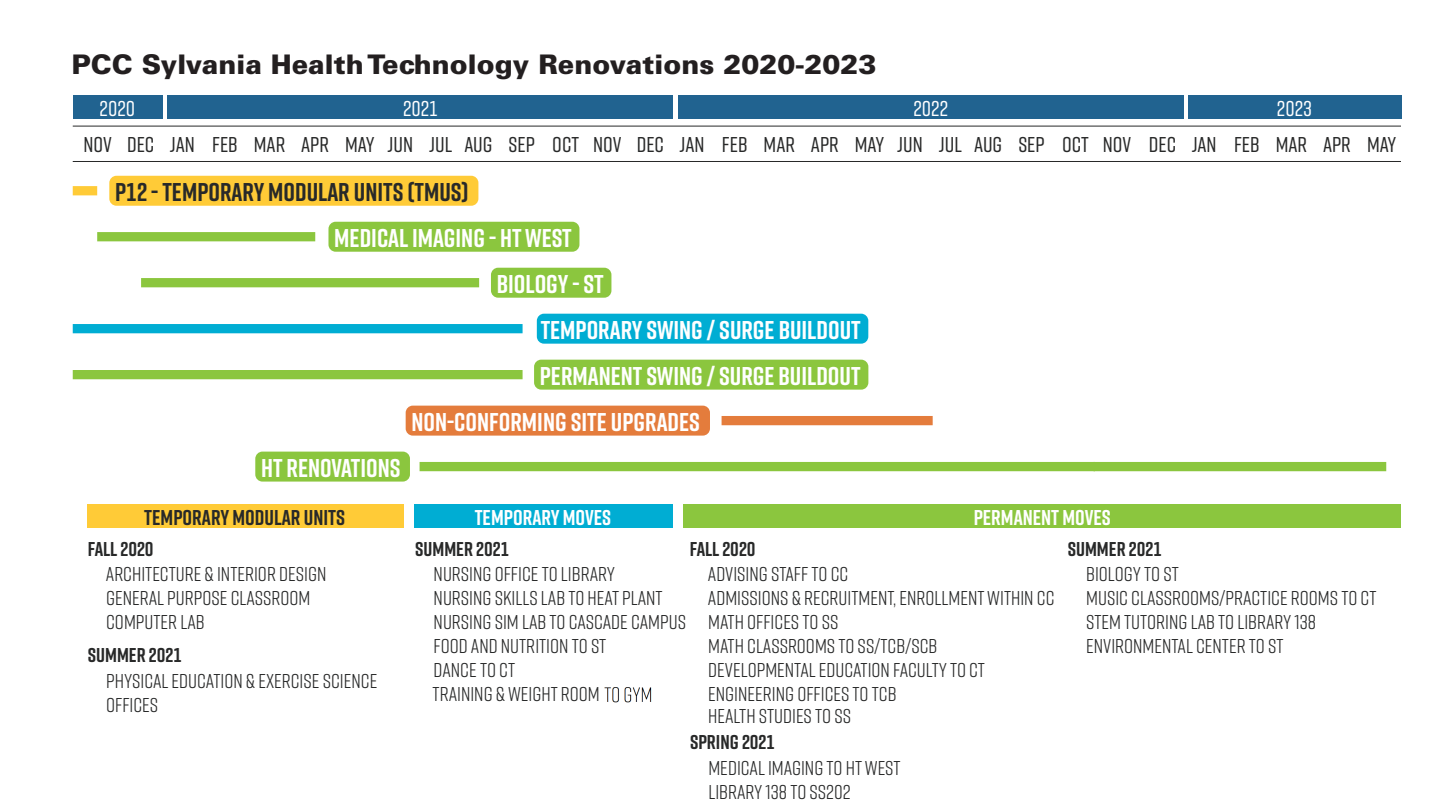
<style>
.page{position:relative;width:1440px;height:810px;background:#fff}
.page>*{position:absolute;margin:0;border:0;box-sizing:border-box;transform-origin:0 0}
.t1{font:900 27px "Univers LT Std";color:#231f20}
.t2{font:700 25.72px "Rift";color:#fff}
.t3{font:700 25.72px "Rift";color:#282929}
.t4{font:500 21.38px "Rift";color:#282929}
.t5{font:700 21.38px "Rift";color:#fff}
.t6{font:700 21.38px "Rift";color:#282929}
.t7{font:500 21.38px "Rift";color:#fff}
.t8{font:19.95px/24px "Rift";color:#282929}
.t9{font:700 19.95px "Rift";color:#282929}
</style>
<div class="page">
<div style="left:73px;top:186px;width:24px;height:9px;background:#ffcb37"></div>
<div style="left:109px;top:176px;width:369px;height:30px;background:#ffcb37;border-radius:7px"></div>
<hr style="left:73px;top:161px;width:1328px;height:1px;background:#282929">
<hr style="left:73px;top:126px;width:1328px;height:1px;background:#282929">
<div style="left:141px;top:278px;width:338px;height:9px;background:#8bc63e"></div>
<div style="left:491px;top:268px;width:120px;height:30px;background:#8bc63e;border-radius:7px"></div>
<div style="left:73px;top:324px;width:450px;height:9px;background:#00add3"></div>
<div style="left:537px;top:314px;width:331px;height:30px;background:#00add3;border-radius:7px"></div>
<div style="left:73px;top:370px;width:450px;height:9px;background:#8bc63e"></div>
<div style="left:534px;top:360px;width:334px;height:30px;background:#8bc63e;border-radius:7px"></div>
<div style="left:722px;top:416px;width:211px;height:9px;background:#e47c3c"></div>
<div style="left:406px;top:406px;width:304px;height:30px;background:#e47c3c;border-radius:7px"></div>
<div style="left:420px;top:462px;width:694px;height:9px;background:#8bc63e"></div>
<div style="left:255px;top:452px;width:155px;height:30px;background:#8bc63e;border-radius:7px"></div>
<div style="left:73px;top:95px;width:89px;height:24px;background:#216390"></div>
<div style="left:167px;top:95px;width:506px;height:24px;background:#216390"></div>
<div style="left:97px;top:232px;width:218px;height:9px;background:#8bc63e"></div>
<div style="left:328px;top:222px;width:251px;height:30px;background:#8bc63e;border-radius:7px"></div>
<div style="left:678px;top:95px;width:505px;height:24px;background:#216390"></div>
<div style="left:87px;top:504px;width:317px;height:24px;background:#ffcb37"></div>
<div style="left:415px;top:504px;width:258px;height:24px;background:#00add3"></div>
<div style="left:684px;top:504px;width:717px;height:24px;background:#8bc63e"></div>
<div style="left:1188px;top:95px;width:213px;height:24px;background:#216390"></div>
<img style="left:602px;top:687px;width:50px;height:17px">
<svg style="left:1094px;top:458px;width:292px;height:17px;fill:#8bc63e"></svg>
<h1 class="t1" style="left:71px;top:48px;width:806px">PCC Sylvania Health Technology Renovations 2020-2023</h1>
<p class="t7" style="left:100px;top:93px;width:37px">2020</p>
<p class="t7" style="left:403px;top:93px;width:37px">2021</p>
<p class="t7" style="left:913px;top:93px;width:37px">2022</p>
<p class="t4" style="left:83px;top:130px;width:293px">NOV DEC JAN FEB MAR APR MAY</p>
<p class="t3" style="left:115px;top:173px;width:355px">P12 - TEMPORARY MODULAR UNITS (TMUS)</p>
<p class="t4" style="left:388px;top:130px;width:745px">JUN JUL AUG SEP OCT NOV DEC JAN FEB MAR APR MAY JUN JUL AUG SEP OCT NOV</p>
<p class="t2" style="left:334px;top:219px;width:239px">MEDICAL IMAGING - HT WEST</p>
<p class="t2" style="left:261px;top:449px;width:141px">HT RENOVATIONS</p>
<p class="t2" style="left:497px;top:265px;width:108px">BIOLOGY - ST</p>
<p class="t2" style="left:541px;top:311px;width:321px">TEMPORARY SWING / SURGE BUILDOUT</p>
<p class="t2" style="left:540px;top:357px;width:322px">PERMANENT SWING / SURGE BUILDOUT</p>
<p class="t2" style="left:411px;top:403px;width:290px">NON-CONFORMING SITE UPGRADES</p>
<p class="t7" style="left:1277px;top:93px;width:37px">2023</p>
<p class="t4" style="left:1149px;top:130px;width:249px">DEC JAN FEB MAR APR MAY</p>
<p class="t6" style="left:144px;top:502px;width:202px">TEMPORARY MODULAR UNITS</p>
<p class="t5" style="left:475px;top:502px;width:138px">TEMPORARY MOVES</p>
<p class="t9" style="left:415px;top:534px;width:96px">SUMMER 2021</p>
<p class="t5" style="left:974px;top:502px;width:138px">PERMANENT MOVES</p>
<p class="t9" style="left:88px;top:534px;width:67px">FALL 2020</p>
<p class="t8" style="left:106px;top:561px;width:222px">ARCHITECTURE &amp; INTERIOR DESIGN<br>GENERAL PURPOSE CLASSROOM<br>COMPUTER LAB</p>
<p class="t9" style="left:690px;top:534px;width:67px">FALL 2020</p>
<p class="t8" style="left:708px;top:561px;width:348px">ADVISING STAFF TO CC<br>ADMISSIONS &amp; RECRUITMENT, ENROLLMENT WITHIN CC<br>MATH OFFICES TO SS<br>MATH CLASSROOMS TO SS/TCB/SCB<br>DEVELOPMENTAL EDUCATION FACULTY TO CT<br>ENGINEERING OFFICES TO TCB</p>
<p class="t9" style="left:690px;top:711px;width:86px">SPRING 2021</p>
<p class="t8" style="left:708px;top:762px;width:144px">LIBRARY 138 TO SS202</p>
<p class="t9" style="left:1068px;top:534px;width:96px">SUMMER 2021</p>
<p class="t8" style="left:1086px;top:561px;width:292px">BIOLOGY TO ST<br>MUSIC CLASSROOMS/PRACTICE ROOMS TO CT<br>STEM TUTORING LAB TO LIBRARY 138<br>ENVIRONMENTAL CENTER TO ST</p>
<p class="t8" style="left:434px;top:561px;width:254px">NURSING OFFICE TO LIBRARY<br>NURSING SKILLS LAB TO HEAT PLANT<br>NURSING SIM LAB TO CASCADE CAMPUS<br>FOOD AND NUTRITION TO ST<br>DANCE TO CT</p>
<p class="t9" style="left:88px;top:641px;width:96px">SUMMER 2021</p>
<p class="t8" style="left:106px;top:668px;width:273px">PHYSICAL EDUCATION &amp; EXERCISE SCIENCE<br>OFFICES</p>
<p class="t8" style="left:433px;top:681px;width:169px">TRAINING &amp; WEIGHT ROOM</p>
<p class="t9" style="left:415px;top:690px;width:210px">IN PROGRESS/TO BE CONFIRMED</p>
<p class="t8" style="left:708px;top:703px;width:145px">HEALTH STUDIES TO SS</p>
<p class="t9" style="left:690px;top:728px;width:86px">SPRING 2021</p>
<p class="t8" style="left:708px;top:755px;width:194px">MEDICAL IMAGING TO HT WEST<br>LIBRARY 138 TO SS202</p>
</div>
